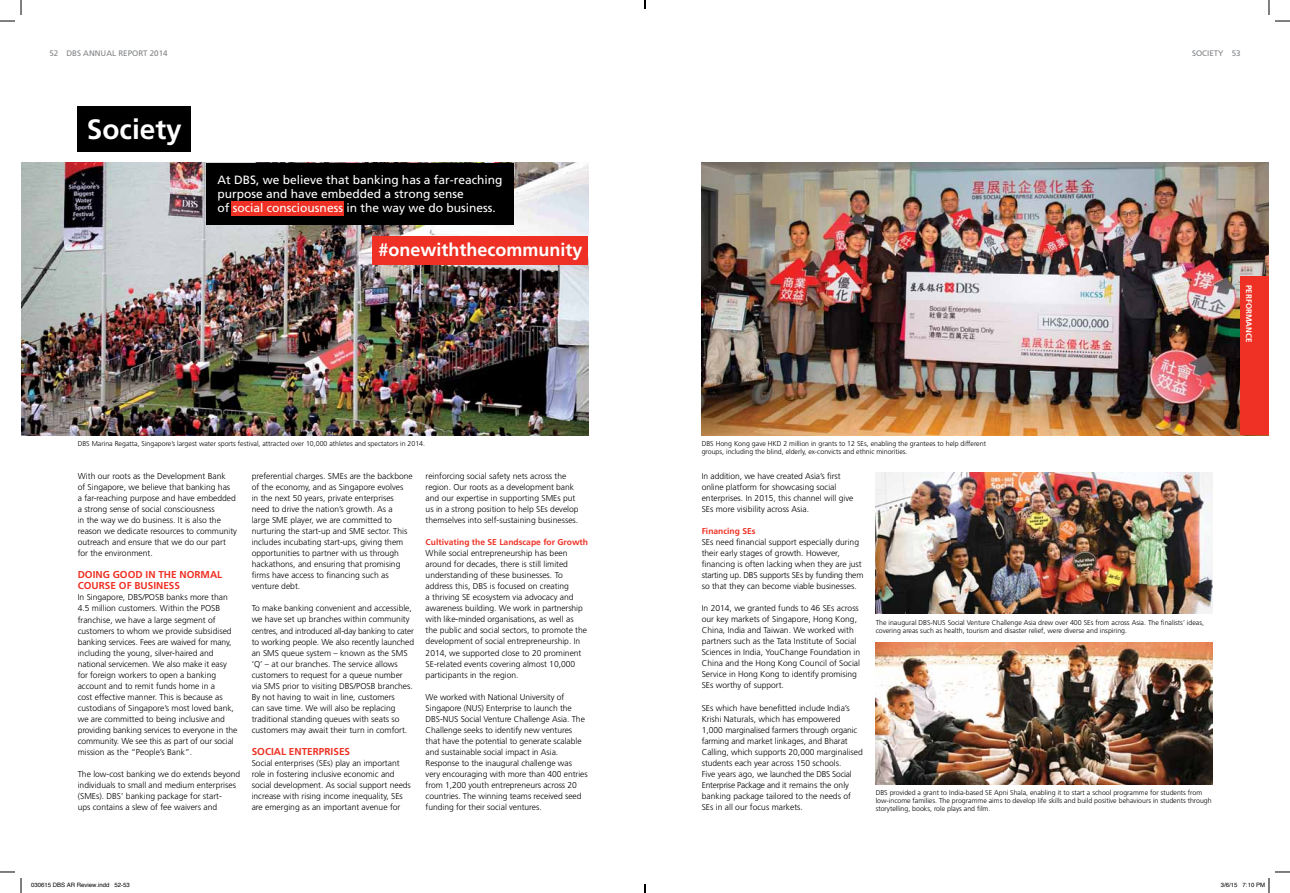
<style>
.page{position:relative;width:1290px;height:893px;background:#fff}
.page>*{position:absolute;margin:0;border:0;box-sizing:border-box;transform-origin:0 0}
.t1{font:700 28px "Frutiger";color:#fff}
.t2{font:700 18px "Frutiger";color:#fff}
.t3{font:12px/14px "Frutiger";color:#fff}
.t4{font:700 10px "Frutiger";color:#ee3124}
.t5{font:300 8.5px/11px "Frutiger";color:#000}
.t6{font:700 8.5px "Frutiger";color:#ee3124}
.t7{font:8px "Frutiger";color:#808285}
.t8{font:700 8px "Frutiger";color:#fff}
.t9{font:300 7px/8px "Frutiger";color:#000}
.t10{font:6px "Helvetica";color:#000}
</style>
<div class="page">
<img style="left:701px;top:163px;width:567px;height:272px">
<div style="left:1240px;top:276px;width:28px;height:159px;background:#ee3124"></div>
<img style="left:21px;top:163px;width:567px;height:272px">
<div style="left:78px;top:106px;width:113px;height:45px;background:#000"></div>
<div style="left:372px;top:236px;width:216px;height:28px;background:#ee3124"></div>
<div style="left:206px;top:163px;width:307px;height:61px;background:#000"></div>
<div style="left:231px;top:201px;width:113px;height:14px;background:#ee3124"></div>
<img style="left:875px;top:472px;width:337px;height:141px">
<img style="left:875px;top:642px;width:337px;height:142px">
<svg style="left:0;top:0;width:22px;height:22px"></svg>
<svg style="left:0;top:871px;width:22px;height:21px"></svg>
<svg style="left:1268px;top:0;width:21px;height:22px"></svg>
<svg style="left:1268px;top:871px;width:21px;height:21px"></svg>
<p class="t7" style="left:49px;top:48px;width:120px">52 DBS ANNUAL REPORT 2014</p>
<p class="t7" style="left:1191px;top:48px;width:50px">SOCIETY 53</p>
<h1 class="t1" style="left:87px;top:112px;width:96px">Society</h1>
<h3 class="t3" style="left:217px;top:172px;width:286px">At DBS, we believe that banking has a far-reaching purpose and have embedded a strong sense<br>of social consciousness in the way we do business.</h3>
<h2 class="t2" style="left:378px;top:239px;width:206px">#onewiththecommunity</h2>
<p class="t9" style="left:78px;top:440px;width:349px">DBS Marina Regatta, Singapore’s largest water sports festival, attracted over 10,000 athletes and spectators in 2014.</p>
<p class="t5" style="left:78px;top:471px;width:161px">With our roots as the Development Bank<br>of Singapore, we believe that banking has<br>a far-reaching purpose and have embedded a strong sense of social consciousness<br>in the way we do business. It is also the reason we dedicate resources to community outreach and ensure that we do our part for the environment.</p>
<p class="t4" style="left:78px;top:569px;width:126px">DOING GOOD IN THE NORMA</p>
<p class="t4" style="left:217px;top:569px;width:6px">L</p>
<p class="t4" style="left:78px;top:580px;width:104px">COURSE OF BUSINESS</p>
<p class="t5" style="left:78px;top:592px;width:161px">In Singapore, DBS/POSB banks more than 4.5 million customers. Within the POSB franchise, we have a large segment of customers to whom we provide subsidised banking services. Fees are waived for many, including the young, silver-haired and national servicemen. We also make it easy for foreign workers to open a banking account and to remit funds home in a<br>cost effective manner. This is because as custodians of Singapore’s most loved bank, we are committed to being inclusive and providing banking services to everyone in the community. We see this as part of our social mission as the “People’s Bank”.</p>
<p class="t5" style="left:78px;top:768px;width:164px">The low-cost banking we do extends beyond individuals to small and medium enterprises (SMEs). DBS’ banking package for start-<br>ups contains a slew of fee waivers and</p>
<p class="t5" style="left:252px;top:471px;width:163px">preferential charges. SMEs are the backbone of the economy, and as Singapore evolves<br>in the next 50 years, private enterprises need to drive the nation’s growth. As a large SME player, we are committed to nurturing the start-up and SME sector. This includes incubating start-ups, giving them opportunities to partner with us through hackathons, and ensuring that promising firms have access to financing such as venture debt.</p>
<p class="t5" style="left:252px;top:603px;width:164px">To make banking convenient and accessible, we have set up branches within community centres, and introduced all-day banking to cater to working people. We also recently launched an SMS queue system – known as the SMS ‘Q’ – at our branches. The service allows customers to request for a queue number via SMS prior to visiting DBS/POSB branches.<br>By not having to wait in line, customers<br>can save time. We will also be replacing traditional standing queues with seats so customers may await their turn in comfort.</p>
<p class="t4" style="left:252px;top:745px;width:100px">SOCIAL ENTERPRI SES</p>
<p class="t5" style="left:252px;top:757px;width:161px">Social enterprises (SEs) play an important role in fostering inclusive economic and social development. As social support needs increase with rising income inequality, SEs are emerging as an important avenue for</p>
<p class="t5" style="left:425px;top:471px;width:154px">reinforcing social safety nets across the region. Our roots as a development bank and our expertise in supporting SMEs put us in a strong position to help SEs develop themselves into self-sustaining businesses.</p>
<p class="t6" style="left:425px;top:537px;width:164px">Cultivating the SE Landscape for Growth</p>
<p class="t5" style="left:425px;top:548px;width:163px">While social entrepreneurship has been around for decades, there is still limited understanding of these businesses. To address this, DBS is focused on creating<br>a thriving SE ecosystem via advocacy and awareness building. We work in partnership with like-minded organisations, as well as the public and social sectors, to promote the development of social entrepreneurship. In 2014, we supported close to 20 prominent SE-related events covering almost 10,000 participants in the region.</p>
<p class="t5" style="left:425px;top:691px;width:163px">We worked with National University of Singapore (NUS) Enterprise to launch the DBS-NUS Social Venture Challenge Asia. The Challenge seeks to identify new ventures that have the potential to generate scalable and sustainable social impact in Asia.<br>Response to the inaugural challenge was very encouraging with more than 400 entries from 1,200 youth entrepreneurs across 20 countries. The winning teams received seed funding for their social ventures.</p>
<p class="t8" style="left:1253px;top:285px;width:58px;rotate:90deg">PERFORMANCE</p>
<p class="t9" style="left:701px;top:440px;width:286px">DBS Hong Kong gave HKD 2 million in grants to 12 SEs, enabling the grantees to help different groups, including the blind, elderly, ex-convicts and ethnic minorities.</p>
<p class="t5" style="left:701px;top:471px;width:153px">In addition, we have created Asia’s first online platform for showcasing social enterprises. In 2015, this channel will give SEs more visibility across Asia.</p>
<p class="t6" style="left:701px;top:526px;width:55px">Financing SEs</p>
<p class="t5" style="left:701px;top:537px;width:163px">SEs need financial support especially during their early stages of growth. However, financing is often lacking when they are just starting up. DBS supports SEs by funding them so that they can become viable businesses.</p>
<p class="t5" style="left:701px;top:603px;width:160px">In 2014, we granted funds to 46 SEs across our key markets of Singapore, Hong Kong, China, India and Taiwan. We worked with partners such as the Tata Institute of Social Sciences in India, YouChange Foundation in China and the Hong Kong Council of Social Service in Hong Kong to identify promising SEs worthy of support.</p>
<p class="t5" style="left:701px;top:702px;width:162px">SEs which have benefitted include India’s Krishi Naturals, which has empowered 1,000 marginalised farmers through organic farming and market linkages, and Bharat Calling, which supports 20,000 marginalised students each year across 150 schools.<br>Five years ago, we launched the DBS Social Enterprise Package and it remains the only banking package tailored to the needs of SEs in all our focus markets.</p>
<p class="t9" style="left:875px;top:618px;width:330px">The inaugural DBS-NUS Social Venture Challenge Asia drew over 400 SEs from across Asia. The finalists’ ideas, covering areas such as health, tourism and disaster relief, were diverse and inspiring.</p>
<p class="t9" style="left:875px;top:788px;width:337px">DBS provided a grant to India-based SE Apni Shala, enabling it to start a school programme for students from low-income families. The programme aims to develop life skills and build positive behaviours in students through storytelling, books, role plays and film.</p>
<p class="t10" style="left:31px;top:880px;width:100px">030615 DBS AR Review.indd 52-53</p>
<p class="t10" style="left:1220px;top:880px;width:46px">3/6/15 7:10 PM</p>
</div>
